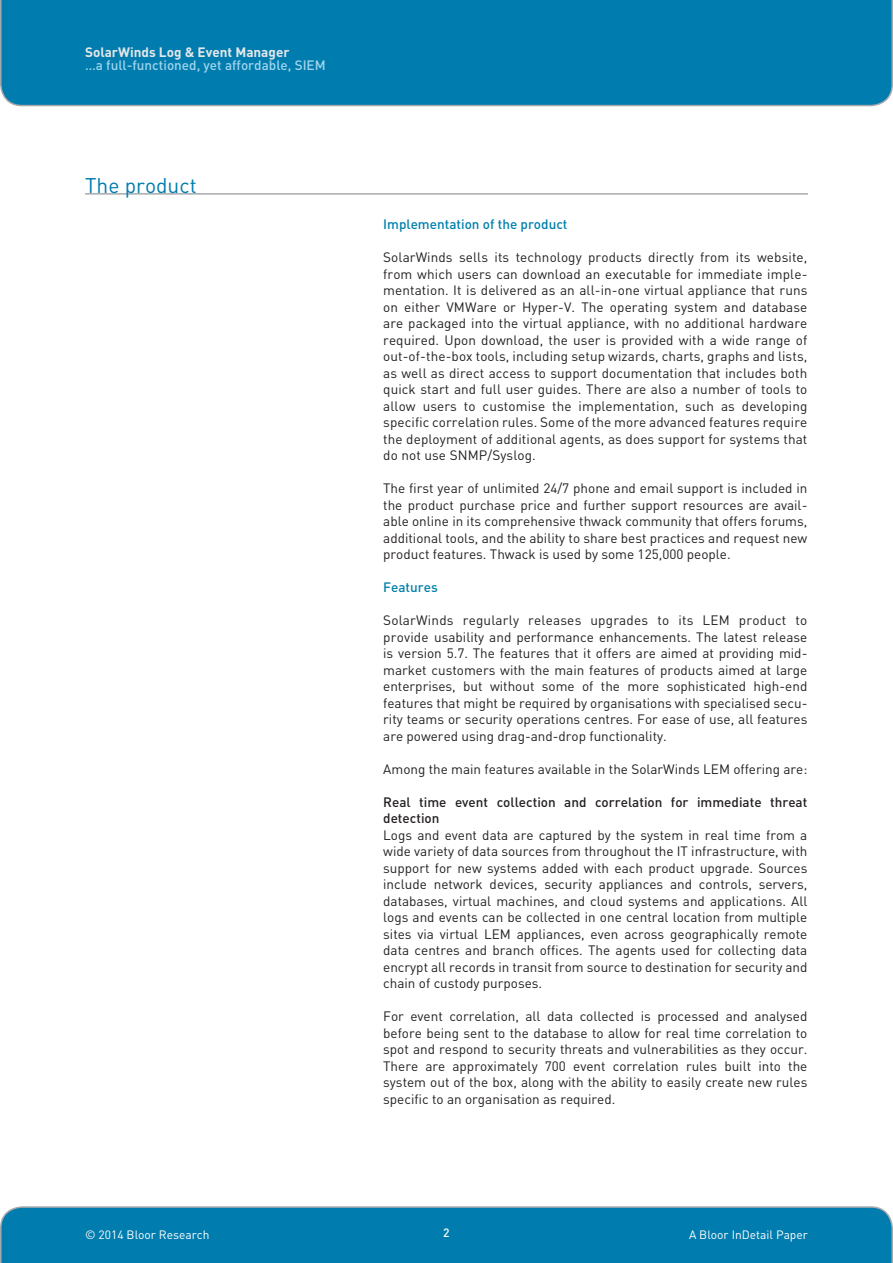
<style>
.page{position:relative;width:893px;height:1263px;background:#fff}
.page>*{position:absolute;margin:0;border:0;box-sizing:border-box;transform-origin:0 0}
.Header_-_Level_1{font:21px "DIN";color:#007cae}
.Body_copy{font:13.5px/16.5px "DIN";color:#231f20;text-align:justify}
.Header_-_Level_3{font:500 13.5px/16.5px "DIN";color:#231f20}
.t1{font:500 13.5px "DIN";color:#a0d5ed}
.Header_-_Level_2{font:500 13.5px "DIN";color:#0080ac}
.t2{font:700 13.5px "DIN";color:#e6e7e9}
.t3{font:12px "DIN";color:#fff}
.t4{font:500 12px "DIN";color:#fff}
</style>
<div class="page">
<div style="left:0;top:1206px;width:893px;height:57px;background:#007cae"></div>
<div style="left:0;top:0;width:893px;height:106px;background:#007cae"></div>
<hr style="left:85px;top:193px;width:723px;height:2px;background:#a8a9ad">
<p class="t2" style="left:85px;top:45px;width:206px">SolarWinds Log &amp; Event Manager</p>
<p class="t1" style="left:85px;top:57px;width:242px">…a full-functioned, yet affordable, SIEM</p>
<p class="Header_-_Level_1" style="left:85px;top:173px;width:113px">The product</p>
<p class="Header_-_Level_2" style="left:383px;top:216px;width:186px">Implementation of the product</p>
<p class="Body_copy" style="left:383px;top:249px;width:426px">SolarWinds sells its technology products directly from its website, from which users can download an executable for immediate imple&shy;mentation. It is delivered as an all-in-one virtual appliance that runs on either VMWare or Hyper-V. The operating system and database are packaged into the virtual appliance, with no additional hardware required. Upon download, the user is provided with a wide range of out-of-the-box tools, including setup wizards, charts, graphs and lists, as well as direct access to support documentation that includes both quick start and full user guides. There are also a number of tools to allow users to customise the implementation, such as developing specific correlation rules. Some of the more advanced features require the deployment of additional agents, as does support for systems that do not use SNMP/Syslog.</p>
<p class="Body_copy" style="left:383px;top:480px;width:426px">The first year of unlimited 24/7 phone and email support is included in the product purchase price and further support resources are avail&shy;able online in its comprehensive thwack community that offers forums, additional tools, and the ability to share best practices and request new product features. Thwack is used by some 125,000 people.</p>
<p class="Header_-_Level_2" style="left:383px;top:579px;width:56px">Features</p>
<p class="Body_copy" style="left:383px;top:612px;width:426px">SolarWinds regularly releases upgrades to its LEM product to provide usability and performance enhancements. The latest release is version 5.7. The features that it offers are aimed at providing mid&shy;market customers with the main features of products aimed at large enterprises, but without some of the more sophisticated high-end features that might be required by organisations with specialised secu&shy;rity teams or security operations centres. For ease of use, all features are powered using drag-and-drop functionality.</p>
<p class="Body_copy" style="left:383px;top:761px;width:426px">Among the main features available in the SolarWinds LEM offering are:</p>
<p class="Header_-_Level_3" style="left:383px;top:793px;width:426px">Real time event collection and correlation for immediate threat detection</p>
<p class="Body_copy" style="left:383px;top:827px;width:426px">Logs and event data are captured by the system in real time from a wide variety of data sources from throughout the IT infrastructure, with support for new systems added with each product upgrade. Sources include network devices, security appliances and controls, servers, databases, virtual machines, and cloud systems and applications. All logs and events can be collected in one central location from multiple sites via virtual LEM appliances, even across geographically remote data centres and branch offices. The agents used for collecting data encrypt all records in transit from source to destination for security and chain of custody purposes.</p>
<p class="Body_copy" style="left:383px;top:1008px;width:426px">For event correlation, all data collected is processed and analysed before being sent to the database to allow for real time correlation to spot and respond to security threats and vulnerabilities as they occur.<br>There are approximately 700 event correlation rules built into the system out of the box, along with the ability to easily create new rules specific to an organisation as required.</p>
<p class="t3" style="left:85px;top:1228px;width:126px">© 2014 Bloor Research</p>
<p class="t4" style="left:443px;top:1225px;width:8px">2</p>
<p class="t3" style="left:689px;top:1228px;width:120px">A Bloor InDetail Paper</p>
</div>
